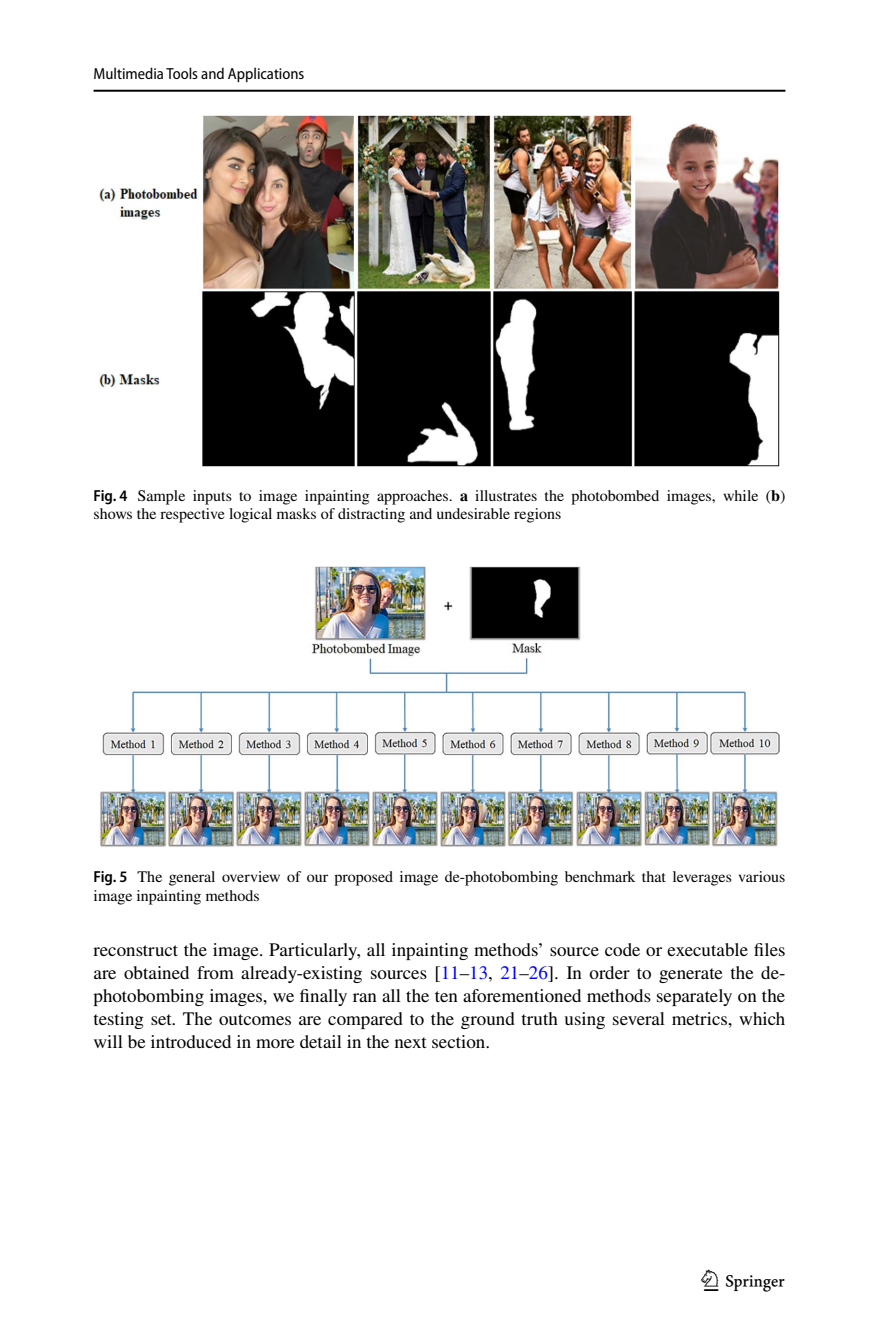
<style>
.page{position:relative;width:879px;height:1333px;background:#fff}
.page>*{position:absolute;margin:0;border:0;box-sizing:border-box;transform-origin:0 0}
.t1{font:30px "Springnew Regular 5";color:#000}
.t2{font:19px/23px "STIX";color:#000;text-align:justify}
.t3{font:16px/18.4px "STIX";color:#000}
.t4{font:semi-condensed 16px "Myriad Pro";color:#000}
.s1{font-family:"Myriad Pro";font-weight:600;font-stretch:semi-condensed}
.s2{font-weight:700}
.s3{color:#00f}
</style>
<div class="page">
<hr style="left:94px;top:90px;width:691px;height:2px;background:#000">
<img style="left:99px;top:116px;width:681px;height:350px">
<img style="left:99px;top:566px;width:681px;height:281px">
<p class="t4" style="left:94px;top:65px;width:212px">Multimedia Tools and Applications</p>
<p class="t3" style="left:94px;top:487px;width:693px"><span class="s1">Fig. 4</span> Sample inputs to image inpainting approaches. <span class="s2">a</span> illustrates the photobombed images, while (<span class="s2">b</span>) shows the respective logical masks of distracting and undesirable regions</p>
<p class="t3" style="left:94px;top:868px;width:693px"><span class="s1">Fig. 5</span> The general overview of our proposed image de-photobombing benchmark that leverages various image inpainting methods</p>
<p class="t2" style="left:94px;top:939px;width:693px">reconstruct the image. Particularly, all inpainting methods’ source code or executable files are obtained from already-existing sources [<span class="s3">11</span>–<span class="s3">13</span>, <span class="s3">21</span>–<span class="s3">26</span>]. In order to generate the de&shy;photobombing images, we finally ran all the ten aforementioned methods separately on the testing set. The outcomes are compared to the ground truth using several metrics, which will be introduced in more detail in the next section.</p>
<h1 class="t1" style="left:704px;top:1269px;width:83px">1 3</h1>
</div>
